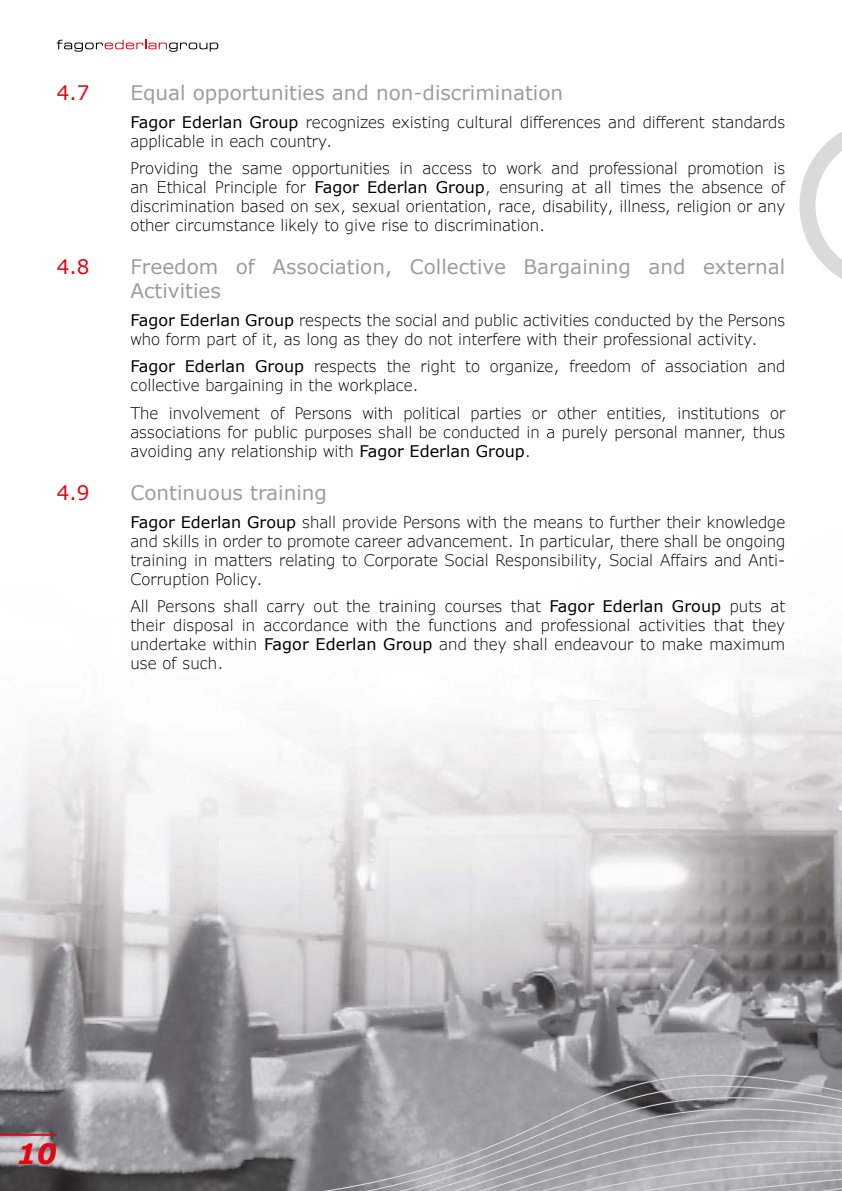
<style>
.page{position:relative;width:842px;height:1191px;background:#fff}
.page>*{position:absolute;margin:0;border:0;box-sizing:border-box;transform-origin:0 0}
.t1{font:italic 700 28px "Verdana";color:#e30613}
.t2{font:20px/24px "Verdana";color:#9d9d9c}
.t3{font:20px "Verdana";color:#e30613}
.t4{font:300 16px/19px "Verdana Pro W01";color:#000;text-align:justify}
.s1{font-family:"Verdana";font-weight:400}
</style>
<div class="page">
<img style="left:0;top:657px;width:842px;height:235px">
<svg style="left:799px;top:132px;width:43px;height:147px"></svg>
<svg style="left:57px;top:40px;width:161px;height:12px"></svg>
<svg style="left:0;top:892px;width:842px;height:299px;background:#a2a0a4"></svg>
<hr style="left:0;top:1133px;width:57px;height:2px;background:#e30613">
<p class="t3" style="left:57px;top:79px;width:34px">4.7</p>
<p class="t2" style="left:130px;top:81px;width:434px">Equal opportunities and non-discrimination</p>
<p class="t4" style="left:130px;top:112px;width:656px"><span class="s1">Fagor Ederlan Group</span> recognizes existing cultural differences and different standards applicable in each country.</p>
<p class="t4" style="left:130px;top:158px;width:656px">Providing the same opportunities in access to work and professional promotion is an Ethical Principle for <span class="s1">Fagor Ederlan Group</span>, ensuring at all times the absence of discrimination based on sex, sexual orientation, race, disability, illness, religion or any other circumstance likely to give rise to discrimination.</p>
<p class="t3" style="left:57px;top:253px;width:34px">4.8</p>
<p class="t2" style="left:130px;top:255px;width:656px">Freedom of Association, Collective Bargaining and external<br>Activities</p>
<p class="t4" style="left:130px;top:310px;width:656px"><span class="s1">Fagor Ederlan Group</span> respects the social and public activities conducted by the Persons who form part of it, as long as they do not interfere with their professional activity.</p>
<p class="t4" style="left:130px;top:357px;width:656px"><span class="s1">Fagor Ederlan Group</span> respects the right to organize, freedom of association and collective bargaining in the workplace.</p>
<p class="t4" style="left:130px;top:403px;width:656px">The involvement of Persons with political parties or other entities, institutions or associations for public purposes shall be conducted in a purely personal manner, thus avoiding any relationship with <span class="s1">Fagor Ederlan Group</span>.</p>
<p class="t3" style="left:57px;top:479px;width:34px">4.9</p>
<p class="t2" style="left:130px;top:480px;width:198px">Continuous training</p>
<p class="t4" style="left:130px;top:512px;width:656px"><span class="s1">Fagor Ederlan Group</span> shall provide Persons with the means to further their knowledge and skills in order to promote career advancement. In particular, there shall be ongoing training in matters relating to Corporate Social Responsibility, Social Affairs and Anti-Corruption Policy.</p>
<p class="t4" style="left:130px;top:596px;width:656px">All Persons shall carry out the training courses that <span class="s1">Fagor Ederlan Group</span> puts at their disposal in accordance with the functions and professional activities that they undertake within <span class="s1">Fagor Ederlan Group</span> and they shall endeavour to make maximum use of such.</p>
<h1 class="t1" style="left:17px;top:1134px;width:41px">10</h1>
</div>
